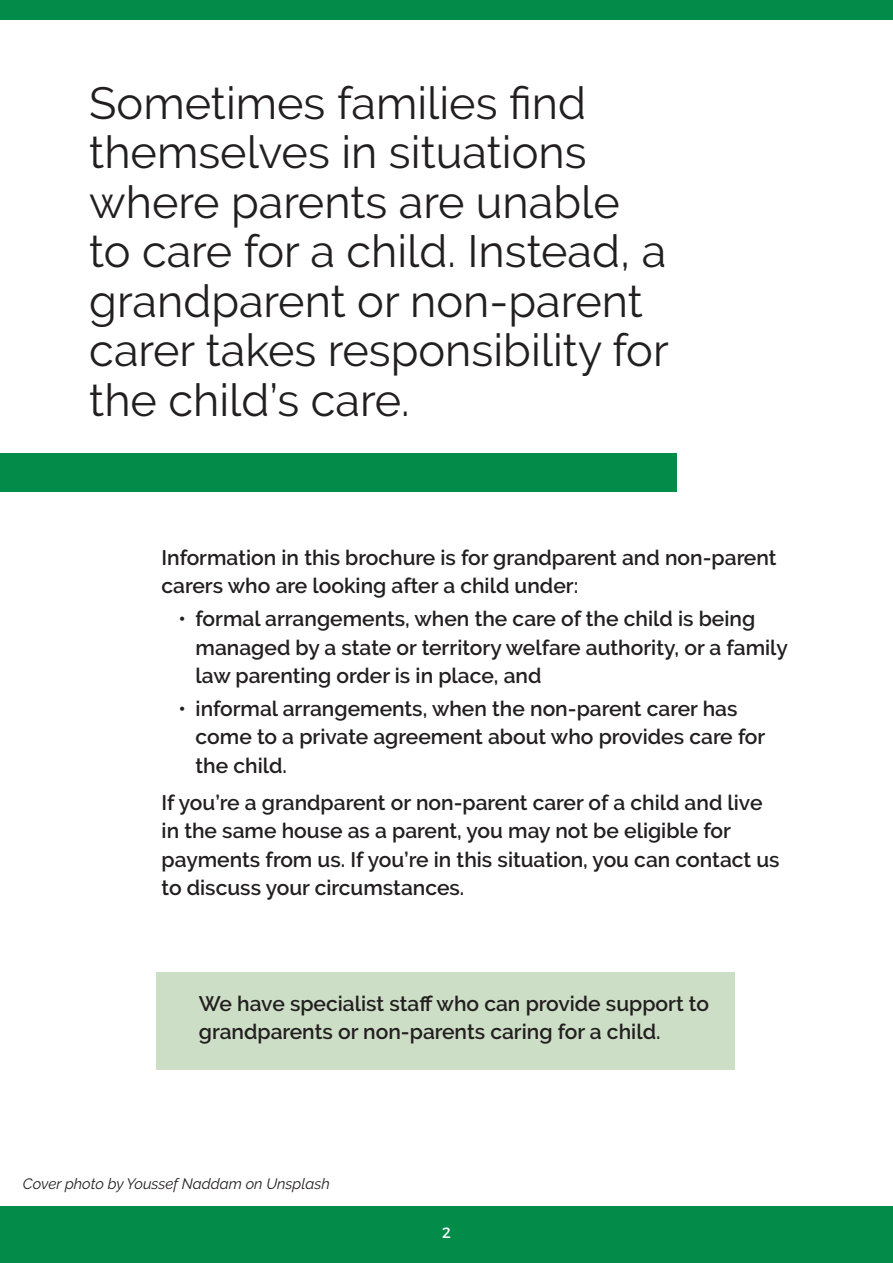
<style>
.page{position:relative;width:893px;height:1263px;background:#fff}
.page>*{position:absolute;margin:0;border:0;box-sizing:border-box;transform-origin:0 0}
.t1{font:45px/49.5px "Raleway";color:#231f20}
.t2{font:600 21px/28.5px "Raleway";color:#231f20}
.t3{font:italic 15px "Raleway";color:#231f20}
.t4{font:15px "Montserrat";color:#fff}
</style>
<div class="page">
<div style="left:156px;top:972px;width:579px;height:97px;background:#cddec7"></div>
<div style="left:0;top:1207px;width:893px;height:56px;background:#028b49"></div>
<div style="left:0;top:0;width:893px;height:19px;background:#028b49"></div>
<div style="left:0;top:453px;width:676px;height:38px;background:#028b49"></div>
<h1 class="t1" style="left:89px;top:78px;width:581px">Sometimes families find themselves in situations where parents are unable to care for a child. Instead, a grandparent or non-parent carer takes responsibility for the child’s care.</h1>
<p class="t2" style="left:162px;top:543px;width:616px">Information in this brochure is for grandparent and non-parent carers who are looking after a child under:</p>
<p class="t2" style="left:196px;top:604px;width:594px;text-indent:-17px">• formal arrangements, when the care of the child is being managed by a state or territory welfare authority, or a family law parenting order is in place, and</p>
<p class="t2" style="left:196px;top:694px;width:571px;text-indent:-17px">• informal arrangements, when the non-parent carer has come to a private agreement about who provides care for the child.</p>
<p class="t2" style="left:162px;top:788px;width:620px">If you’re a grandparent or non-parent carer of a child and live in the same house as a parent, you may not be eligible for payments from us. If you’re in this situation, you can contact us to discuss your circumstances.</p>
<p class="t2" style="left:199px;top:989px;width:512px">We have specialist staff who can provide support to grandparents or non-parents caring for a child.</p>
<p class="t3" style="left:23px;top:1175px;width:308px">Cover photo by Youssef Naddam on Unsplash</p>
<p class="t4" style="left:442px;top:1223px;width:10px">2</p>
</div>
